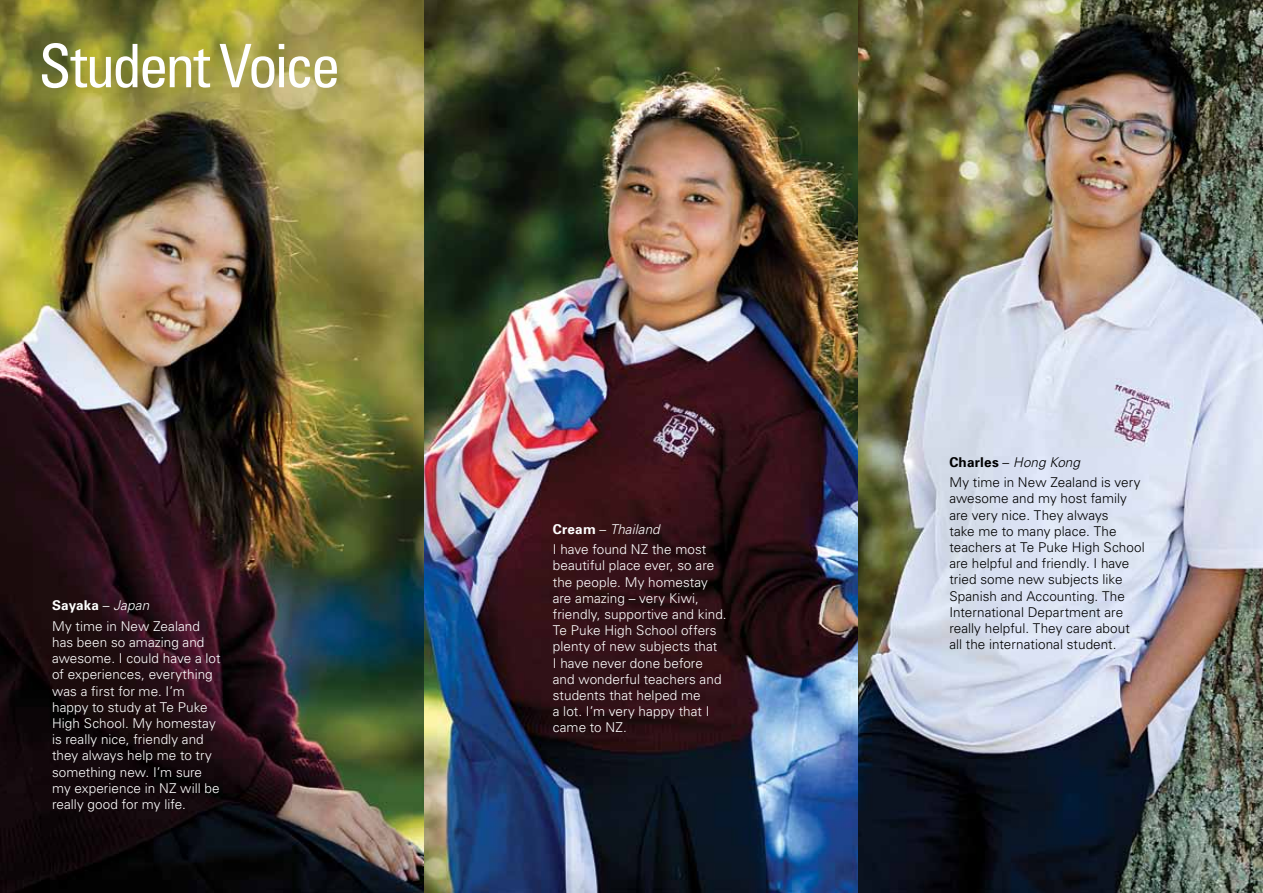
<style>
.page{position:relative;width:1263px;height:893px;background:#fff}
.page>*{position:absolute;margin:0;border:0;box-sizing:border-box;transform-origin:0 0}
.t1{font:condensed 60px "Univers";letter-spacing:-.055em;color:#fff}
.t2{font:300 13.5px/16.2px "Univers";letter-spacing:.005em;color:#fff}
.t3{font:300 13.5px/16.2px "Univers";letter-spacing:.005em;color:#000}
.s1{font-weight:700}
.s2{font-style:italic}
</style>
<div class="page">
<img style="left:858px;top:0;width:405px;height:893px">
<img style="left:0;top:0;width:858px;height:893px">
<h1 class="t1" style="left:38px;top:28px;width:304px">Student Voice</h1>
<p class="t2" style="left:52px;top:595px;width:149px;line-height:20.4px"><span class="s1">Sayaka</span> – <span class="s2">Japan<br></span>My time in New Zealand</p>
<p class="t2" style="left:52px;top:634px;width:170px">has been so amazing and awesome. I could have a lot of experiences, everything was a first for me. I’m happy to study at Te Puke<br>High School. My homestay is really nice, friendly and they always help me to try something new. I’m sure my experience in NZ will be really good for my life.</p>
<p class="t2" style="left:553px;top:519px;width:155px;line-height:20.4px"><span class="s1">Cream</span> – <span class="s2">Thailand<br></span>I have found NZ the most</p>
<p class="t2" style="left:553px;top:557px;width:175px">beautiful place ever, so are the people. My homestay are amazing – very Kiwi, friendly, supportive and kind.<br>Te Puke High School offers plenty of new subjects that<br>I have never done before and wonderful teachers and students that helped me<br>a lot. I’m very happy that I came to NZ.</p>
<p class="t3" style="left:949px;top:452px;width:193px;line-height:20.4px"><span class="s1">Charles</span> – <span class="s2">Hong Kong<br></span>My time in New Zealand is very</p>
<p class="t3" style="left:949px;top:491px;width:197px">awesome and my host family are very nice. They always<br>take me to many place. The teachers at Te Puke High School are helpful and friendly. I have tried some new subjects like<br>Spanish and Accounting. The<br>International Department are really helpful. They care about all the international student.</p>
</div>
